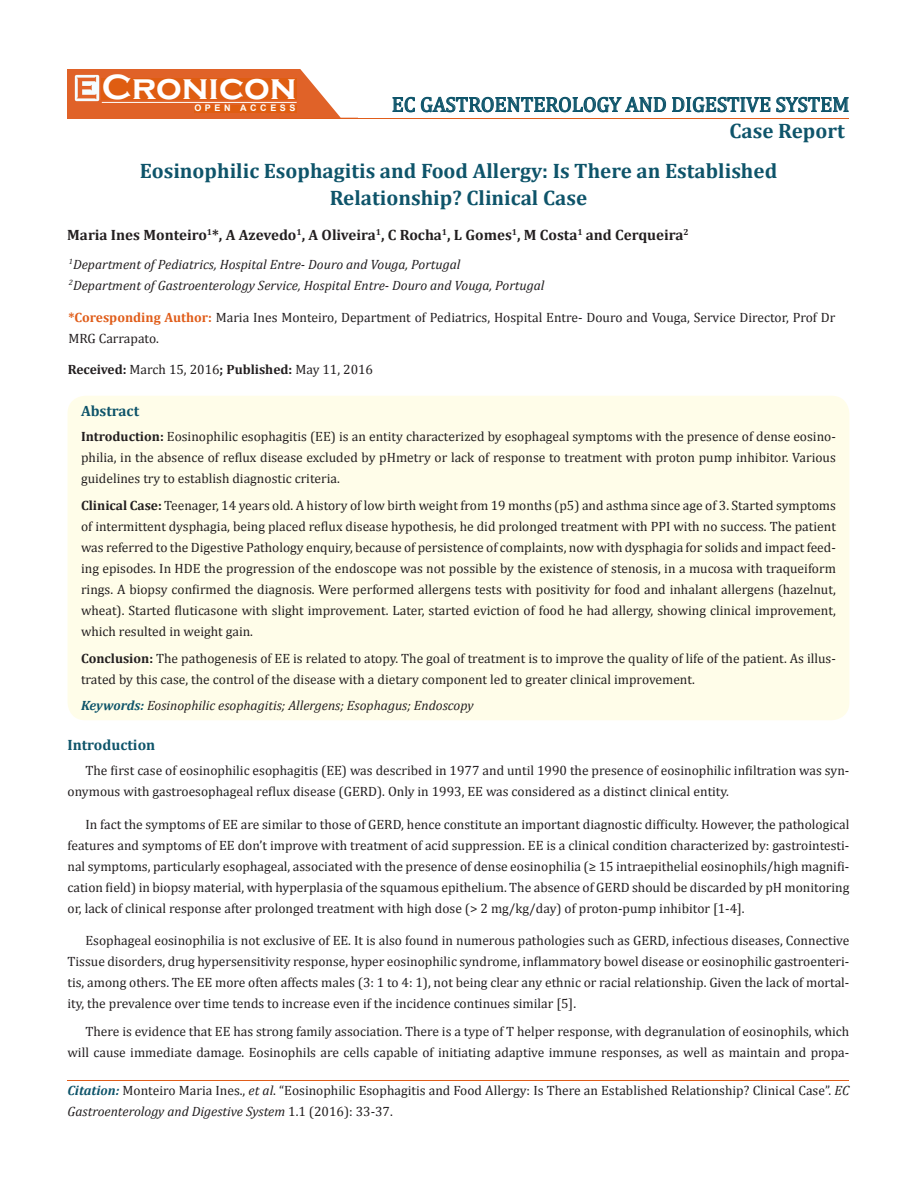
<style>
.page{position:relative;width:917px;height:1190px;background:#fff}
.page>*{position:absolute;margin:0;border:0;box-sizing:border-box;transform-origin:0 0}
.t1{font:700 36px "Copperplate Gothic";color:#fff}
.t2{font:700 21px/40.2px "Cambria";color:#0e546a}
.t3{font:21px "Cambria";color:#0e546a}
.t4{font:700 15px "Cambria";color:#231f20}
.t5{font:700 15px "Cambria";color:#0e546a}
.t6{font:13.5px/21px "Cambria";color:#231f20}
.t7{font:italic 13.5px/21px "Cambria";color:#231f20}
.t8{font:700 9px "Arial";letter-spacing:.4em;color:#fff}
.s1{font-weight:700;color:#e05d1a}
.s2{font-weight:700}
.s3{font-weight:700;color:#0e546a}
.s4{font-weight:700;font-style:italic;color:#0e546a}
.s5{font-style:italic}
</style>
<div class="page">
<div style="left:67px;top:70px;width:290px;height:49px;background:#e06228"></div>
<img style="left:75px;top:75px;width:24px;height:26px">
<div style="left:102px;top:79px;width:195px;height:21px;background:#df5d11"></div>
<div style="left:194px;top:105px;width:103px;height:7px;background:#df5d11"></div>
<svg style="left:300px;top:69px;width:470px;height:49px"></svg>
<svg style="left:776px;top:97px;width:72px;height:15px"></svg>
<hr style="left:102px;top:102px;width:194px;height:1px;background:#fff">
<hr style="left:279px;top:118px;width:569px;height:1px;background:#e05d1a">
<hr style="left:67px;top:1080px;width:782px;height:1px;background:#e05d1a">
<div style="left:67px;top:396px;width:782px;height:324px;background:#fffde9;border-radius:18px"></div>
<h1 class="t1" style="left:102px;top:68px;width:196px">Cronicon</h1>
<p class="t8" style="left:194px;top:102px;width:103px">OPEN ACCESS</p>
<h2 class="t3" style="left:392px;top:92px;width:459px">EC GASTROENTEROLOGY AND DIGESTIVE SYSTEM</h2>
<h2 class="t2" style="left:140px;top:110px;width:706px;text-indent:590px">Case Report<br>Eosinophilic Esophagitis and Food Allergy: Is There an Established</h2>
<h2 class="t2" style="left:330px;top:177px;width:259px">Relationship? Clinical Case</h2>
<p class="t4" style="left:67px;top:224px;width:623px">Maria Ines Monteiro<sup>1</sup>*, A Azevedo<sup>1</sup>, A Oliveira<sup>1</sup>, C Rocha<sup>1</sup>, L Gomes<sup>1</sup>, M Costa<sup>1</sup> and Cerqueira<sup>2</sup></p>
<p class="t7" style="left:69px;top:253px;width:477px"><sup>1</sup>Department of Pediatrics, Hospital Entre- Douro and Vouga, Portugal<br><sup>2</sup>Department of Gastroenterology Service, Hospital Entre- Douro and Vouga, Portugal</p>
<p class="t6" style="left:68px;top:307px;width:768px"><span class="s1">*Coresponding Author:</span> Maria Ines Monteiro, Department of Pediatrics, Hospital Entre- Douro and Vouga, Service Director, Prof Dr<br>MRG Carrapato.</p>
<p class="t6" style="left:68px;top:359px;width:307px"><span class="s2">Received:</span> March 15, 2016<span class="s2">; Published:</span> May 11, 2016</p>
<p class="t5" style="left:81px;top:400px;width:60px">Abstract</p>
<p class="t6" style="left:81px;top:425px;width:756px;text-align:justify"><span class="s2">Introduction:</span> Eosinophilic esophagitis (EE) is an entity characterized by esophageal symptoms with the presence of dense eosino&shy;philia, in the absence of reflux disease excluded by pHmetry or lack of response to treatment with proton pump inhibitor. Various guidelines try to establish diagnostic criteria.</p>
<p class="t6" style="left:81px;top:494px;width:756px;text-align:justify"><span class="s2">Clinical Case:</span> Teenager, 14 years old. A history of low birth weight from 19 months (p5) and asthma since age of 3. Started symptoms of intermittent dysphagia, being placed reflux disease hypothesis, he did prolonged treatment with PPI with no success. The patient was referred to the Digestive Pathology enquiry, because of persistence of complaints, now with dysphagia for solids and impact feed&shy;ing episodes. In HDE the progression of the endoscope was not possible by the existence of stenosis, in a mucosa with traqueiform rings. A biopsy confirmed the diagnosis. Were performed allergens tests with positivity for food and inhalant allergens (hazelnut, wheat). Started fluticasone with slight improvement. Later, started eviction of food he had allergy, showing clinical improvement, which resulted in weight gain.</p>
<p class="t6" style="left:81px;top:648px;width:756px"><span class="s2">Conclusion:</span> The pathogenesis of EE is related to atopy. The goal of treatment is to improve the quality of life of the patient. As illus&shy;trated by this case, the control of the disease with a dietary component led to greater clinical improvement.</p>
<p class="t7" style="left:81px;top:694px;width:394px"><span class="s3">Keywords:</span> Eosinophilic esophagitis; Allergens; Esophagus; Endoscopy</p>
<p class="t5" style="left:67px;top:734px;width:89px">Introduction</p>
<p class="t6" style="left:67px;top:760px;width:783px;text-indent:18px">The first case of eosinophilic esophagitis (EE) was described in 1977 and until 1990 the presence of eosinophilic infiltration was syn&shy;onymous with gastroesophageal reflux disease (GERD). Only in 1993, EE was considered as a distinct clinical entity.</p>
<p class="t6" style="left:67px;top:813px;width:783px;text-align:justify;text-indent:18px">In fact the symptoms of EE are similar to those of GERD, hence constitute an important diagnostic difficulty. However, the pathological features and symptoms of EE don’t improve with treatment of acid suppression. EE is a clinical condition characterized by: gastrointesti&shy;nal symptoms, particularly esophageal, associated with the presence of dense eosinophilia (≥ 15 intraepithelial eosinophils/high magnifi&shy;cation field) in biopsy material, with hyperplasia of the squamous epithelium. The absence of GERD should be discarded by pH monitoring or, lack of clinical response after prolonged treatment with high dose (&gt; 2 mg/kg/day) of proton-pump inhibitor [1-4].</p>
<p class="t6" style="left:67px;top:929px;width:783px;text-align:justify;text-indent:18px">Esophageal eosinophilia is not exclusive of EE. It is also found in numerous pathologies such as GERD, infectious diseases, Connective Tissue disorders, drug hypersensitivity response, hyper eosinophilic syndrome, inflammatory bowel disease or eosinophilic gastroenteri&shy;tis, among others. The EE more often affects males (3: 1 to 4: 1), not being clear any ethnic or racial relationship. Given the lack of mortal&shy;ity, the prevalence over time tends to increase even if the incidence continues similar [5].</p>
<p class="t6" style="left:67px;top:1020px;width:783px;text-align:right">There is evidence that EE has strong family association. There is a type of T helper response, with degranulation of eosinophils, which will cause immediate damage. Eosinophils are cells capable of initiating adaptive immune responses, as well as maintain and propa-</p>
<p class="t6" style="left:67px;top:1079px;width:783px"><span class="s4">Citation:</span> Monteiro Maria Ines., <span class="s5">et al</span>. “Eosinophilic Esophagitis and Food Allergy: Is There an Established Relationship? Clinical Case”. <span class="s5">EC<br>Gastroenterology and Digestive System</span> 1.1 (2016): 33-37.</p>
</div>
